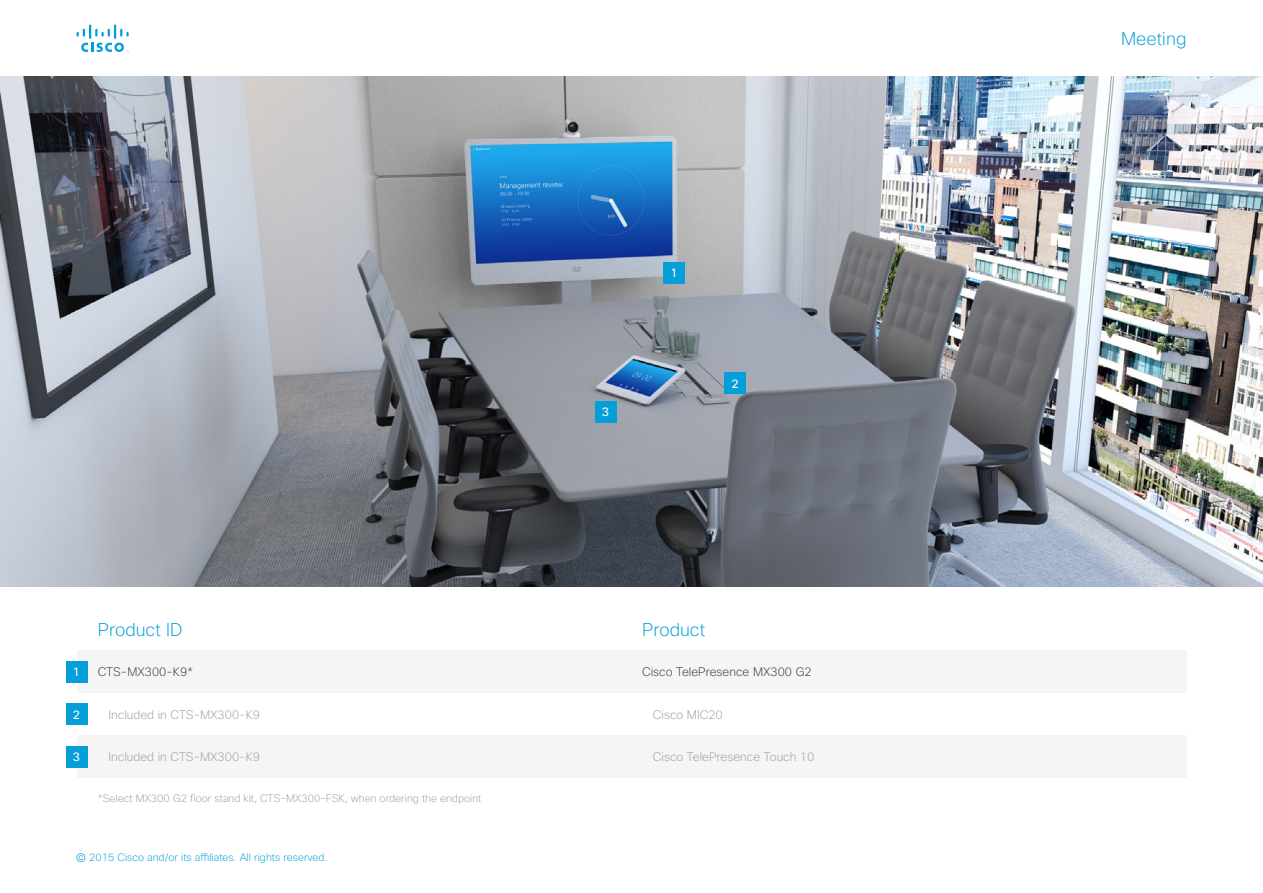
<style>
.page{position:relative;width:1263px;height:893px;background:#fff}
.page>*{position:absolute;margin:0;border:0;box-sizing:border-box;transform-origin:0 0}
.t1{font:200 18px "Cisco Sans";color:#049fd9}
.t2{font:200 12px "Cisco Sans";color:#9e9ea1}
.t3{font:200 12px "Cisco Sans";color:#333537}
.t4{font:12px "Cisco Sans";color:#fff}
.t5{font:200 10.5px "Cisco Sans";color:#9e9ea1}
.t6{font:200 10.5px "Cisco Sans";color:#049fd9}
.s1{font-family:"Arial Unicode MS";font-weight:400}
</style>
<div class="page">
<img style="left:0;top:77px;width:1263px;height:510px">
<svg style="left:77px;top:25px;width:52px;height:27px"></svg>
<div style="left:77px;top:651px;width:1109px;height:42px;background:#f5f5f6"></div>
<div style="left:77px;top:736px;width:1109px;height:42px;background:#f5f5f6"></div>
<svg style="left:66px;top:661px;width:21px;height:21px"></svg>
<svg style="left:663px;top:262px;width:22px;height:22px"></svg>
<svg style="left:66px;top:704px;width:21px;height:21px"></svg>
<svg style="left:725px;top:373px;width:21px;height:21px"></svg>
<svg style="left:66px;top:746px;width:21px;height:21px"></svg>
<svg style="left:595px;top:401px;width:21px;height:21px"></svg>
<p class="t4" style="left:602px;top:404px;width:9px">3</p>
<p class="t4" style="left:670px;top:265px;width:9px">1</p>
<p class="t4" style="left:732px;top:376px;width:9px">2</p>
<p class="t4" style="left:73px;top:664px;width:9px">1</p>
<p class="t4" style="left:73px;top:707px;width:9px">2</p>
<p class="t4" style="left:73px;top:749px;width:9px">3</p>
<p class="t1" style="left:98px;top:619px;width:86px">Product ID</p>
<p class="t1" style="left:642px;top:619px;width:64px">Product</p>
<p class="t3" style="left:642px;top:664px;width:171px">Cisco TelePresence MX300 G2</p>
<p class="t2" style="left:653px;top:707px;width:71px">Cisco MIC20</p>
<p class="t2" style="left:653px;top:749px;width:163px">Cisco TelePresence Touch 10</p>
<p class="t3" style="left:98px;top:664px;width:97px">CTS-MX300-K9*</p>
<p class="t2" style="left:109px;top:707px;width:153px">Included in CTS-MX300-K9</p>
<p class="t2" style="left:109px;top:749px;width:153px">Included in CTS-MX300-K9</p>
<p class="t5" style="left:98px;top:792px;width:385px">*Select MX300 G2 floor stand kit, CTS-MX300-FSK, when ordering the endpoint</p>
<p class="t6" style="left:76px;top:851px;width:254px"><span class="s1">Ⓒ</span> 2015 Cisco and/or its affiliates. All rights reserved.</p>
<h1 class="t1" style="left:1121px;top:28px;width:67px">Meeting</h1>
</div>
